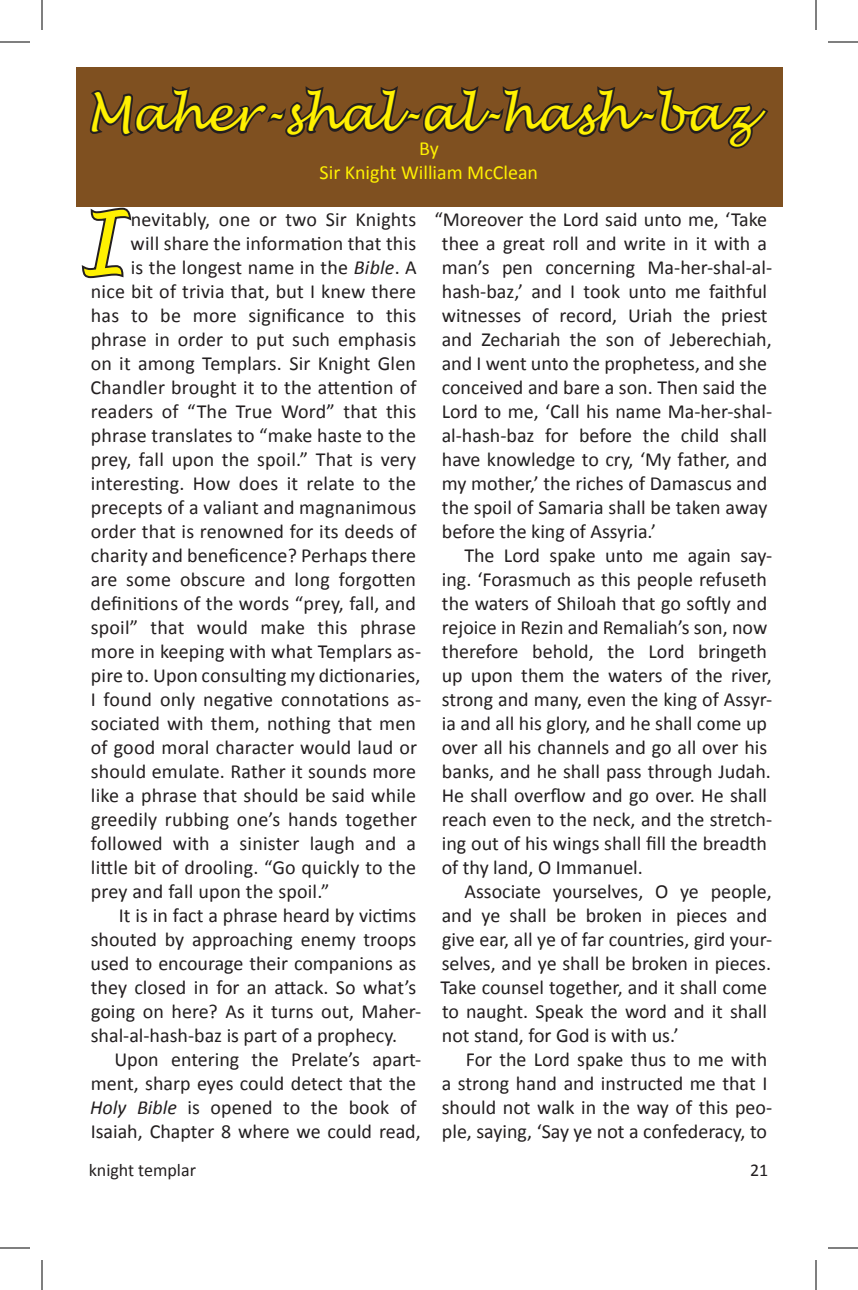
<style>
.page{position:relative;width:858px;height:1290px;background:#fff}
.page>*{position:absolute;margin:0;border:0;box-sizing:border-box;transform-origin:0 0}
.t1{font:italic 84.4px "Lucida Handwriting";color:#fff101}
.t2{font:italic 48px "Lucida Handwriting";color:#fff101}
.t3{font:20px/24px "Calibri";color:#231f20}
.t4{font:20px "Calibri";color:#fff101}
.t5{font:18px "Calibri";color:#231f20}
.s1{font-style:italic}
</style>
<div class="page">
<div style="left:76px;top:67px;width:707px;height:140px;background:#7f5020"></div>
<svg style="left:89px;top:86px;width:680px;height:63px"></svg>
<svg style="left:81px;top:207px;width:51px;height:72px"></svg>
<hr style="left:0;top:42px;width:30px;height:1px;background:#000">
<hr style="left:828px;top:42px;width:30px;height:1px;background:#000">
<hr style="left:0;top:1248px;width:30px;height:1px;background:#000">
<hr style="left:828px;top:1248px;width:30px;height:1px;background:#000">
<hr style="left:42px;top:0;width:1px;height:30px;background:#000">
<hr style="left:42px;top:1260px;width:1px;height:30px;background:#000">
<hr style="left:816px;top:0;width:1px;height:30px;background:#000">
<hr style="left:816px;top:1260px;width:1px;height:30px;background:#000">
<p class="t2" style="left:86px;top:85px;width:669px">Maher-shal-al-hash-baz</p>
<p class="t4" style="left:419px;top:136px;width:21px">By</p>
<p class="t4" style="left:320px;top:160px;width:220px">Sir Knight William McClean</p>
<p class="t3" style="left:442px;top:207px;width:332px;text-indent:-7px">“Moreover the Lord said unto me, ‘Take thee a great roll and write in it with a man’s pen concerning Ma-her-shal-al&shy;hash-baz,’ and I took unto me faithful witnesses of record, Uriah the priest and Zechariah the son of Jeberechiah, and I went unto the prophetess, and she conceived and bare a son. Then said the Lord to me, ‘Call his name Ma-her-shal&shy;al-hash-baz for before the child shall have knowledge to cry, ‘My father, and my mother,’ the riches of Damascus and the spoil of Samaria shall be taken away before the king of Assyria.’</p>
<p class="t3" style="left:442px;top:543px;width:332px;text-indent:23px">The Lord spake unto me again say&shy;ing. ‘Forasmuch as this people refuseth the waters of Shiloah that go softly and rejoice in Rezin and Remaliah’s son, now therefore behold, the Lord bringeth up upon them the waters of the river, strong and many, even the king of Assyr&shy;ia and all his glory, and he shall come up over all his channels and go all over his banks, and he shall pass through Judah.<br>He shall overflow and go over. He shall reach even to the neck, and the stretch&shy;ing out of his wings shall fill the breadth of thy land, O Immanuel.</p>
<p class="t3" style="left:440px;top:879px;width:333px;text-indent:24px">Associate yourselves, O ye people, and ye shall be broken in pieces and give ear, all ye of far countries, gird your&shy;selves, and ye shall be broken in pieces.<br>Take counsel together, and it shall come to naught. Speak the word and it shall not stand, for God is with us.’</p>
<p class="t3" style="left:442px;top:1047px;width:332px;text-indent:24px">For the Lord spake thus to me with a strong hand and instructed me that I should not walk in the way of this peo&shy;ple, saying, ‘Say ye not a confederacy, to</p>
<p class="t1" style="left:77px;top:193px;width:48px">I</p>
<p class="t3" style="left:131px;top:207px;width:287px">nevitably, one or two Sir Knights</p>
<p class="t3" style="left:131px;top:231px;width:287px">will share the information that this</p>
<p class="t3" style="left:131px;top:255px;width:288px">is the longest name in the <span class="s1">Bible</span>. A</p>
<p class="t3" style="left:91px;top:279px;width:327px">nice bit of trivia that, but I knew there</p>
<p class="t3" style="left:91px;top:303px;width:327px">has to be more significance to this</p>
<p class="t3" style="left:91px;top:327px;width:327px">phrase in order to put such emphasis</p>
<p class="t3" style="left:91px;top:351px;width:327px">on it among Templars. Sir Knight Glen</p>
<p class="t3" style="left:90px;top:375px;width:328px">Chandler brought it to the attention of</p>
<p class="t3" style="left:91px;top:399px;width:327px">readers of “The True Word” that this</p>
<p class="t3" style="left:91px;top:423px;width:327px">phrase translates to “make haste to the</p>
<p class="t3" style="left:91px;top:447px;width:327px">prey, fall upon the spoil.” That is very</p>
<p class="t3" style="left:91px;top:471px;width:327px">interesting. How does it relate to the</p>
<p class="t3" style="left:91px;top:495px;width:327px">precepts of a valiant and magnanimous</p>
<p class="t3" style="left:91px;top:519px;width:327px">order that is renowned for its deeds of</p>
<p class="t3" style="left:91px;top:543px;width:327px">charity and beneficence? Perhaps there</p>
<p class="t3" style="left:91px;top:567px;width:327px">are some obscure and long forgotten</p>
<p class="t3" style="left:91px;top:591px;width:327px">definitions of the words “prey, fall, and</p>
<p class="t3" style="left:91px;top:615px;width:327px">spoil” that would make this phrase</p>
<p class="t3" style="left:91px;top:639px;width:332px">more in keeping with what Templars as-</p>
<p class="t3" style="left:91px;top:663px;width:331px">pire to. Upon consulting my dictionaries,</p>
<p class="t3" style="left:91px;top:687px;width:332px">I found only negative connotations as-</p>
<p class="t3" style="left:91px;top:711px;width:327px">sociated with them, nothing that men</p>
<p class="t3" style="left:91px;top:735px;width:328px">of good moral character would laud or</p>
<p class="t3" style="left:91px;top:759px;width:327px">should emulate. Rather it sounds more</p>
<p class="t3" style="left:91px;top:783px;width:327px">like a phrase that should be said while</p>
<p class="t3" style="left:91px;top:807px;width:328px">greedily rubbing one’s hands together</p>
<p class="t3" style="left:91px;top:831px;width:327px">followed with a sinister laugh and a</p>
<p class="t3" style="left:91px;top:855px;width:327px">little bit of drooling. “Go quickly to the</p>
<p class="t3" style="left:91px;top:879px;width:240px">prey and fall upon the spoil.”</p>
<p class="t3" style="left:91px;top:903px;width:332px;text-indent:28px">It is in fact a phrase heard by victims shouted by approaching enemy troops used to encourage their companions as they closed in for an attack. So what’s going on here? As it turns out, Maher&shy;shal-al-hash-baz is part of a prophecy.</p>
<p class="t3" style="left:90px;top:1047px;width:333px;text-indent:24px">Upon entering the Prelate’s apart&shy;ment, sharp eyes could detect that the <span class="s1">Holy Bible</span> is opened to the book of Isaiah, Chapter 8 where we could read,</p>
<p class="t5" style="left:89px;top:1159px;width:109px">knight templar</p>
<p class="t5" style="left:750px;top:1159px;width:20px">21</p>
</div>
